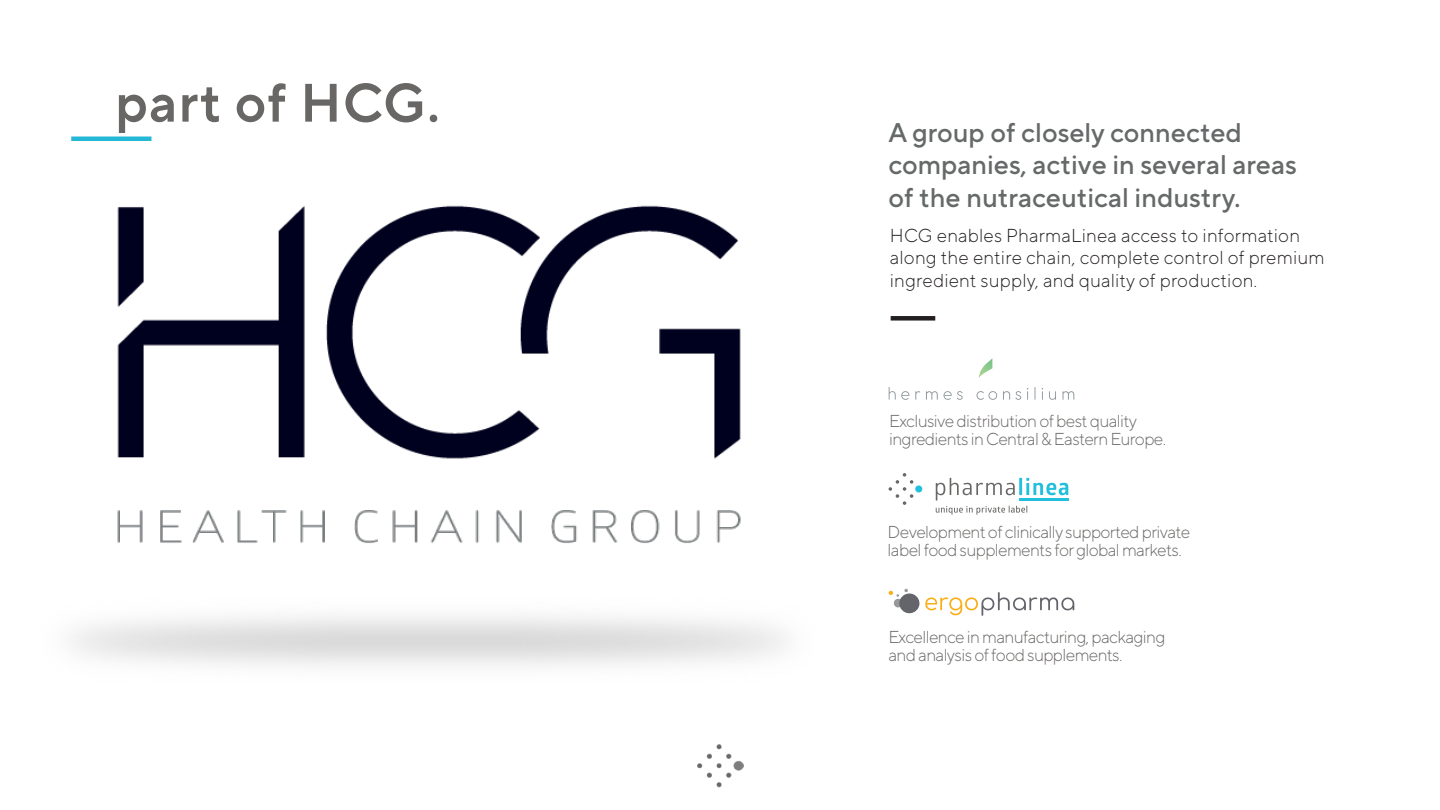
<style>
.page{position:relative;width:1440px;height:810px;background:#fff}
.page>*{position:absolute;margin:0;border:0;box-sizing:border-box;transform-origin:0 0}
.t1{font:54px "TT Norms Pro Var";letter-spacing:.02em;color:#696765}
.t2{font:500 27px "TT Norms Pro";color:#666969}
.t3{font:300 18.75px "TT Norms Pro";letter-spacing:.01em;color:#231f20}
.t4{font:300 17.25px "TT Norms Pro";letter-spacing:-.035em;color:#696765}
</style>
<div class="page">
<img style="left:697px;top:744px;width:46px;height:44px">
<img style="left:117px;top:205px;width:624px;height:338px">
<div style="left:891px;top:316px;width:44px;height:5px;background:#231f20"></div>
<div style="left:71px;top:136px;width:81px;height:5px;background:#24b8d6"></div>
<svg style="left:936px;top:478px;width:132px;height:37px"></svg>
<div style="left:915px;top:485px;width:7px;height:7px;background:#22bfde;border-radius:50%"></div>
<svg style="left:889px;top:473px;width:24px;height:32px"></svg>
<svg style="left:889px;top:387px;width:31px;height:13px"></svg>
<svg style="left:926px;top:391px;width:12px;height:9px"></svg>
<svg style="left:944px;top:391px;width:19px;height:9px"></svg>
<svg style="left:977px;top:391px;width:20px;height:9px"></svg>
<svg style="left:1003px;top:391px;width:18px;height:9px"></svg>
<svg style="left:1035px;top:387px;width:1px;height:13px"></svg>
<svg style="left:1049px;top:391px;width:7px;height:9px"></svg>
<svg style="left:1063px;top:391px;width:11px;height:9px"></svg>
<img style="left:978px;top:358px;width:14px;height:20px">
<svg style="left:925px;top:592px;width:149px;height:24px"></svg>
<div style="left:899px;top:594px;width:20px;height:19px;background:#63656a;border-radius:50%"></div>
<svg style="left:889px;top:589px;width:19px;height:19px"></svg>
<p class="t1" style="left:115px;top:64px;width:326px">part of HCG.</p>
<p class="t2" style="left:888px;top:113px;width:355px">A group of closely connected</p>
<p class="t2" style="left:888px;top:145px;width:410px">companies, active in several areas</p>
<p class="t2" style="left:888px;top:178px;width:353px">of the nutraceutical industry.</p>
<p class="t3" style="left:890px;top:222px;width:412px">HCG enables PharmaLinea access to information</p>
<p class="t3" style="left:890px;top:244px;width:436px">along the entire chain, complete control of premium</p>
<p class="t3" style="left:890px;top:267px;width:369px">ingredient supply, and quality of production.</p>
<p class="t4" style="left:889px;top:408px;width:249px">Exclusive distribution of best quality</p>
<p class="t4" style="left:889px;top:426px;width:279px">ingredients in Central &amp; Eastern Europe.</p>
<p class="t4" style="left:888px;top:519px;width:304px">Development of clinically supported private</p>
<p class="t4" style="left:888px;top:537px;width:296px">label food supplements for global markets.</p>
<p class="t4" style="left:888px;top:624px;width:279px">Excellence in manufacturing, packaging</p>
<p class="t4" style="left:888px;top:642px;width:236px">and analysis of food supplements.</p>
</div>
